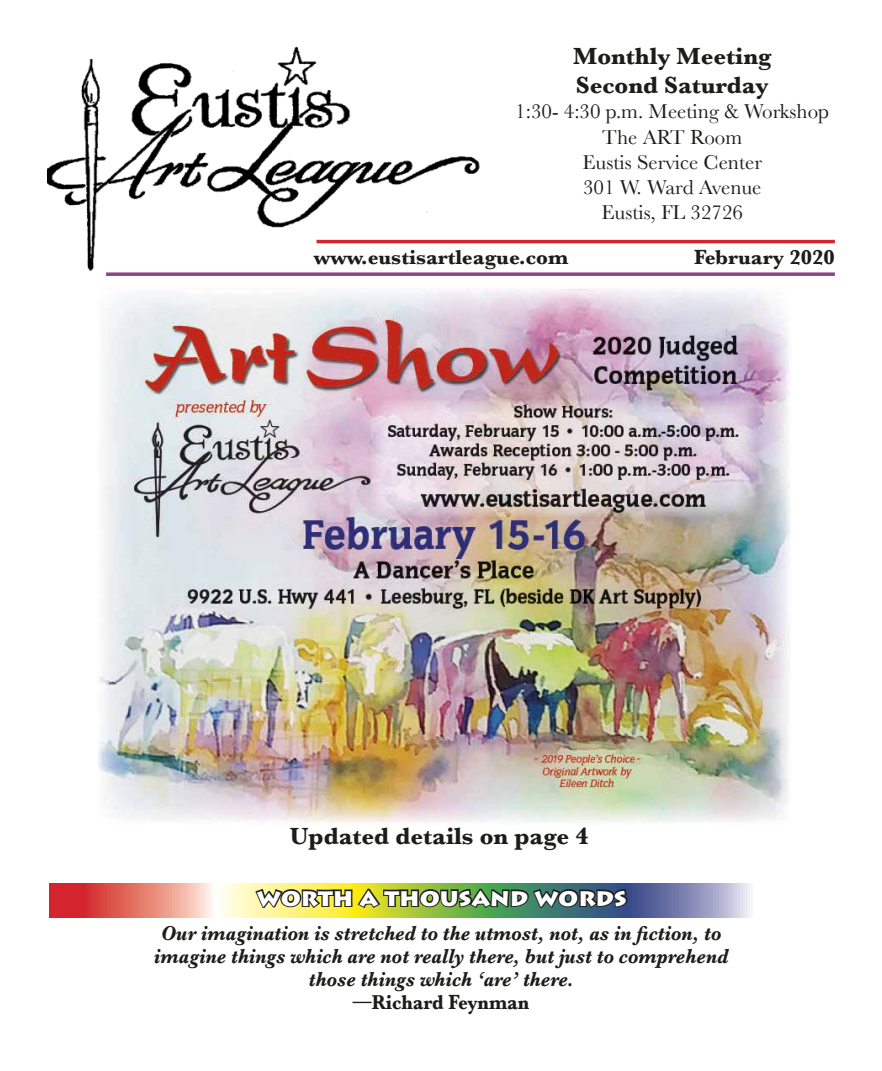
<style>
.page{position:relative;width:882px;height:1071px;background:#fff}
.page>*{position:absolute;margin:0;border:0;box-sizing:border-box;transform-origin:0 0}
.t1{font:700 24.5px/29.4px "Baskerville";color:#1c1c1a}
.t2{font:900 24.5px "Lithos Pro";color:#fff}
.t3{font:italic 700 21px/22.8px "Baskerville";color:#1c1c1a;text-align:center;scale:.9 1}
.t4{font:21px/25.2px "Baskerville";color:#1c1c1a;text-align:center}
.t5{font:700 21px "Baskerville";color:#1c1c1a}
.t6{font:700 21px "Baskerville";color:#1c1c1a;scale:.9 1}
</style>
<div class="page">
<img style="left:47px;top:46px;width:441px;height:226px">
<svg style="left:106px;top:272px;width:729px;height:4px;background:#985b94"></svg>
<hr style="left:317px;top:240px;width:518px;height:3px;background:#d4252f">
<svg style="left:49px;top:884px;width:701px;height:33px;background:#bb9789"></svg>
<img style="left:254px;top:887px;width:375px;height:25px">
<img style="left:97px;top:288px;width:693px;height:535px">
<p class="t1" style="left:573px;top:41px;width:200px">Monthly Meeting<br>Second Saturday</p>
<p class="t4" style="left:515px;top:99px;width:315px">1:30- 4:30 p.m. Meeting &amp; Workshop<br>The ART Room<br>Eustis Service Center<br>301 W. Ward Avenue<br>Eustis, FL 32726</p>
<p class="t5" style="left:314px;top:244px;width:256px">www.eustisartleague.com</p>
<p class="t5" style="left:694px;top:244px;width:142px">February 2020</p>
<p class="t1" style="left:290px;top:822px;width:300px">Updated details on page 4</p>
<p class="t2" style="left:257px;top:882px;width:371px">WORTH A THOUSAND WORDS</p>
<p class="t3" style="left:154px;top:922px;width:640px">Our imagination is stretched to the utmost, not, as in fiction, to imagine things which are not really there, but just to comprehend those things which ‘are’ there.</p>
<p class="t6" style="left:353px;top:989px;width:198px">—Richard Feynman</p>
</div>
